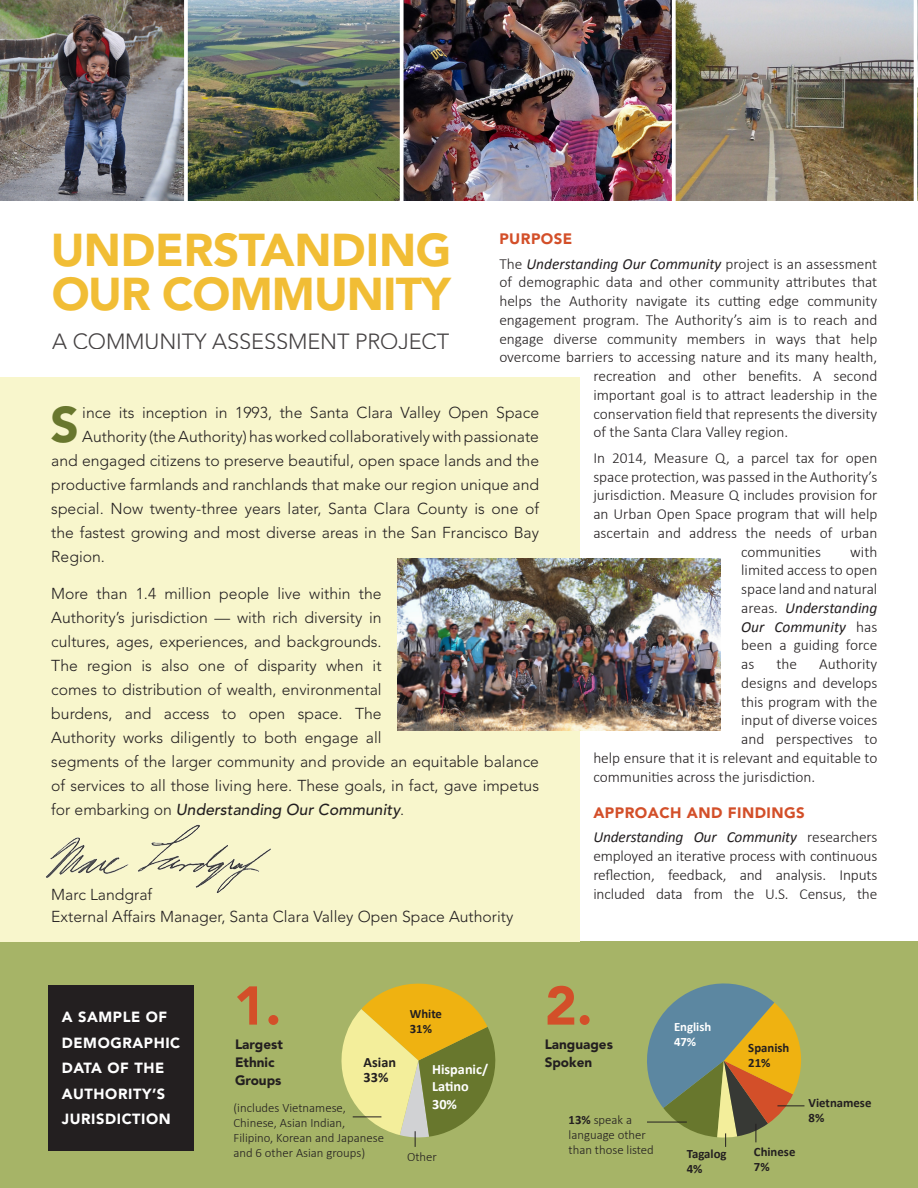
<style>
.page{position:relative;width:918px;height:1188px;background:#fff}
.page>*{position:absolute;margin:0;border:0;box-sizing:border-box;transform-origin:0 0}
.t1{font:900 54px "Avenir";color:#d34f29}
.text{font:900 49.65px "Avenir";color:#68772d}
.t2{font:900 45.6px/43.7px "Avenir";letter-spacing:-.015em;color:#efb211}
.t3{font:300 21.75px "Avenir";letter-spacing:-.005em;color:#231f20}
.text-2{font:300 15.75px/24px "Avenir";color:#231f20}
.text-3{font:300 15.3px/18.8px "Calibri";color:#231f20;text-align:justify}
.text-4{font:italic 15.3px "Calibri";color:#231f20}
.subhead{font:900 15px "Avenir";letter-spacing:.03em;color:#d34f29}
.subhead-2{font:900 14.7px/25.5px "Avenir";letter-spacing:.04em;color:#fff}
.t4{font:700 14.25px/17.1px "Calibri";color:#fff}
.t5{font:700 14.25px/15px "Calibri";color:#231f20}
.graph_title{font:900 13.5px/18px "Avenir";color:#231f20}
.graph_text{font:300 12.75px/15px "Calibri";color:#231f20}
.graph_text-2{font:700 12.75px/15px "Calibri";color:#231f20}
.graph_text-3{font:700 12.75px/15px "Calibri";color:#fff}
.s1{font-weight:300;font-style:normal}
.s2{font-weight:500;font-style:italic}
.s3{font-weight:400;font-style:italic}
.s4{font-weight:700}
</style>
<div class="page">
<div style="left:0;top:942px;width:918px;height:246px;background:#a6b467"></div>
<div style="left:48px;top:985px;width:146px;height:165px;background:#231f20"></div>
<img style="left:676px;top:0;width:242px;height:201px">
<img style="left:0;top:0;width:400px;height:201px">
<img style="left:404px;top:0;width:268px;height:201px">
<svg style="left:184px;top:0;width:4px;height:201px"></svg>
<svg style="left:675px;top:0;width:1px;height:201px"></svg>
<hr style="left:914px;top:0;width:3px;height:204px;background:#fff">
<svg style="left:403px;top:0;width:1px;height:201px"></svg>
<div style="left:0;top:377px;width:580px;height:565px;background:#f8f6cc"></div>
<svg style="left:647px;top:983px;width:158px;height:164px"></svg>
<img style="left:398px;top:558px;width:323px;height:173px">
<svg style="left:341px;top:983px;width:155px;height:164px"></svg>
<img style="left:46px;top:824px;width:225px;height:69px">
<h3 class="t2" style="left:50px;top:228px;width:403px">UNDERSTANDING<br>OUR COMMUNITY</h3>
<h3 class="t3" style="left:52px;top:328px;width:399px">A COMMUNITY ASSESSMENT PROJECT</h3>
<p class="subhead" style="left:499px;top:230px;width:74px">PURPOSE</p>
<p class="text-4" style="left:499px;top:253px;width:380px"><span class="s1">The</span> Understanding Our Community <span class="s1">project is an assessment</span></p>
<p class="text-3" style="left:499px;top:272px;width:380px">of demographic data and other community attributes that</p>
<p class="text-3" style="left:499px;top:291px;width:380px">helps the Authority navigate its cutting edge community</p>
<p class="text-3" style="left:499px;top:310px;width:380px">engagement program. The Authority’s aim is to reach and</p>
<p class="text-3" style="left:499px;top:328px;width:380px">engage diverse community members in ways that help</p>
<p class="text-3" style="left:499px;top:347px;width:380px">overcome barriers to accessing nature and its many health,</p>
<p class="text-3" style="left:593px;top:366px;width:286px">recreation and other benefits. A second</p>
<p class="text-3" style="left:593px;top:385px;width:286px">important goal is to attract leadership in the</p>
<p class="text-3" style="left:593px;top:403px;width:286px">conservation field that represents the diversity</p>
<p class="text-3" style="left:593px;top:422px;width:196px">of the Santa Clara Valley region.</p>
<p class="text-3" style="left:593px;top:448px;width:286px">In 2014, Measure Q, a parcel tax for open</p>
<p class="text-3" style="left:593px;top:466px;width:286px">space protection, was passed in the Authority’s</p>
<p class="text-3" style="left:593px;top:485px;width:286px">jurisdiction. Measure Q includes provision for</p>
<p class="text-3" style="left:593px;top:504px;width:286px">an Urban Open Space program that will help</p>
<p class="text-3" style="left:593px;top:523px;width:286px">ascertain and address the needs of urban</p>
<p class="text-3" style="left:741px;top:541px;width:81px">communities</p>
<p class="text" style="left:50px;top:394px;width:30px">S</p>
<p class="text-2" style="left:82px;top:400px;width:458px">ince its inception in 1993, the Santa Clara Valley Open Space</p>
<p class="text-2" style="left:82px;top:424px;width:458px">Authority (the Authority) has worked collaboratively with passionate</p>
<p class="text-2" style="left:51px;top:448px;width:489px">and engaged citizens to preserve beautiful, open space lands and the</p>
<p class="text-2" style="left:51px;top:472px;width:489px">productive farmlands and ranchlands that make our region unique and</p>
<p class="text-2" style="left:51px;top:496px;width:489px">special. Now twenty-three years later, Santa Clara County is one of</p>
<p class="text-2" style="left:51px;top:520px;width:489px">the fastest growing and most diverse areas in the San Francisco Bay</p>
<p class="text-2" style="left:51px;top:544px;width:55px">Region.</p>
<p class="text-2" style="left:51px;top:582px;width:489px">More than 1.4 million people live within the<br>Authority’s jurisdiction — with rich diversity in<br>cultures, ages, experiences, and backgrounds.<br>The region is also one of disparity when it<br>comes to distribution of wealth, environmental<br>burdens, and access to open space. The<br>Authority works diligently to both engage all<br>segments of the larger community and provide an equitable balance of services to all those living here. These goals, in fact, gave impetus for embarking on <span class="s2">Understanding Our Community</span>.</p>
<p class="text-3" style="left:741px;top:541px;width:138px;text-indent:109px">with limited access to open space land and natural areas. <span class="s3">Understanding Our Community</span> has been a guiding force as</p>
<p class="text-3" style="left:776px;top:654px;width:22px">the</p>
<p class="text-3" style="left:819px;top:654px;width:60px">Authority</p>
<p class="text-3" style="left:741px;top:673px;width:138px">designs and develops</p>
<p class="text-3" style="left:741px;top:691px;width:138px">this program with the</p>
<p class="text-3" style="left:741px;top:710px;width:138px">input of diverse voices</p>
<p class="text-3" style="left:741px;top:729px;width:138px">and perspectives to</p>
<p class="text-3" style="left:593px;top:748px;width:286px">help ensure that it is relevant and equitable to</p>
<p class="text-3" style="left:593px;top:766px;width:223px">communities across the jurisdiction.</p>
<p class="subhead" style="left:593px;top:804px;width:213px">APPROACH AND FINDINGS</p>
<p class="text-3" style="left:593px;top:827px;width:286px"><span class="s3">Understanding Our Community</span> researchers employed an iterative process with continuous reflection, feedback, and analysis. Inputs included data from the U.S. Census, the</p>
<p class="text-2" style="left:51px;top:883px;width:464px;line-height:22.5px">Marc Landgraf<br>External Affairs Manager, Santa Clara Valley Open Space Authority</p>
<p class="subhead-2" style="left:62px;top:1004px;width:120px">A SAMPLE OF<br>DEMOGRAPHIC<br>DATA OF THE<br>AUTHORITY’S<br>JURISDICTION</p>
<p class="t1" style="left:234px;top:973px;width:49px">1.</p>
<p class="graph_title" style="left:235px;top:1035px;width:49px">Largest<br>Ethnic<br>Groups</p>
<p class="graph_text" style="left:234px;top:1100px;width:152px">(includes Vietnamese,<br>Chinese, Asian Indian,<br>Filipino, Korean and Japanese and 6 other Asian groups)</p>
<p class="t5" style="left:364px;top:1055px;width:34px">Asian<br>33%</p>
<p class="graph_text-2" style="left:410px;top:1006px;width:34px">White<br>31%</p>
<p class="t4" style="left:432px;top:1061px;width:58px">Hispanic/<br>Latino<br>30%</p>
<p class="graph_text" style="left:407px;top:1149px;width:31px">Other</p>
<p class="t1" style="left:545px;top:973px;width:49px">2.</p>
<p class="graph_title" style="left:545px;top:1035px;width:70px">Languages<br>Spoken</p>
<p class="graph_text" style="left:569px;top:1112px;width:87px"><span class="s4">13%</span> speak a language other than those listed</p>
<p class="graph_text-3" style="left:674px;top:1019px;width:39px">English<br>47%</p>
<p class="graph_text-2" style="left:687px;top:1146px;width:41px">Tagalog<br>4%</p>
<p class="graph_text-2" style="left:748px;top:1040px;width:43px">Spanish<br>21%</p>
<p class="graph_text-2" style="left:754px;top:1144px;width:43px">Chinese<br>7%</p>
<p class="graph_text-2" style="left:809px;top:1095px;width:64px">Vietnamese<br>8%</p>
</div>
